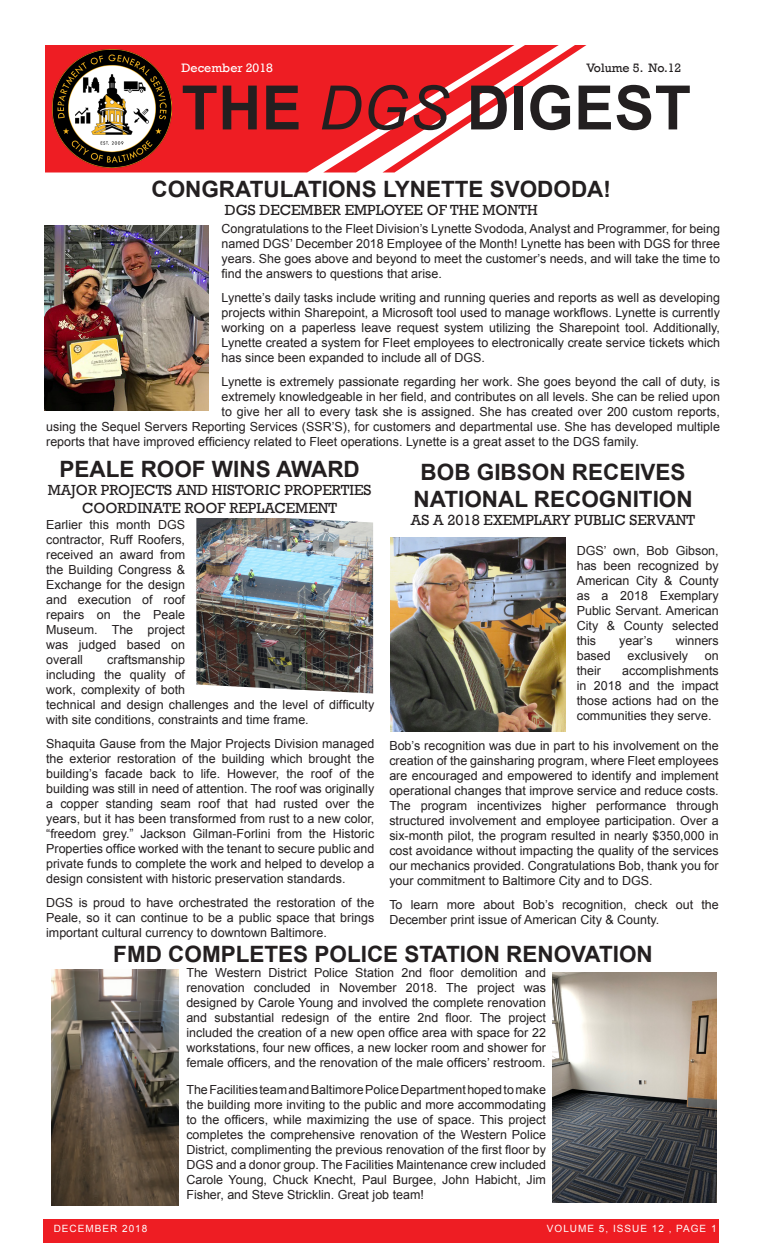
<style>
.page{position:relative;width:765px;height:1260px;background:#fff}
.page>*{position:absolute;margin:0;border:0;box-sizing:border-box;transform-origin:0 0}
.t1{font:700 61.25px "Arial";letter-spacing:.01em;color:#231f20}
.t2{font:700 22.5px "Arial";color:#231f20}
.t3{font:15px/18px "Rockwell";color:#231f20;text-align:center}
.t4{font:12.5px/15px "Arial";color:#231f20;text-align:justify}
.t5{font:12.5px "Rockwell";color:#231f20}
.t6{font:12.5px "Rockwell";color:#fff}
.t7{font:10px "Arial";letter-spacing:.1em;color:#fff}
.s1{font-weight:400;font-style:italic}
</style>
<div class="page">
<div style="left:45px;top:45px;width:278px;height:127px;background:#ee1d23"></div>
<svg style="left:323px;top:45px;width:263px;height:127px"></svg>
<img style="left:53px;top:49px;width:118px;height:119px">
<div style="left:44px;top:1219px;width:675px;height:24px;background:#ee1d23"></div>
<img style="left:391px;top:537px;width:174px;height:194px">
<img style="left:196px;top:518px;width:177px;height:175px">
<img style="left:51px;top:970px;width:128px;height:235px">
<img style="left:553px;top:972px;width:164px;height:231px">
<img style="left:44px;top:226px;width:165px;height:185px">
<p class="t6" style="left:181px;top:60px;width:93px">December 2018</p>
<p class="t5" style="left:587px;top:60px;width:96px">Volume 5. No.12</p>
<p class="t1" style="left:181px;top:67px;width:511px">THE <span class="s1">DGS</span> DIGEST</p>
<p class="t2" style="left:151px;top:174px;width:461px">CONGRATULATIONS LYNETTE SVODODA!</p>
<p class="t3" style="left:225px;top:201px;width:314px">DGS DECEMBER EMPLOYEE OF THE MONTH</p>
<p class="t4" style="left:222px;top:222px;width:500px">Congratulations to the Fleet Division’s Lynette Svododa, Analyst and Programmer, for being named DGS’ December 2018 Employee of the Month! Lynette has been with DGS for three years. She goes above and beyond to meet the customer’s needs, and will take the time to find the answers to questions that arise.</p>
<p class="t4" style="left:222px;top:291px;width:500px">Lynette’s daily tasks include writing and running queries and reports as well as developing projects within Sharepoint, a Microsoft tool used to manage workflows. Lynette is currently working on a paperless leave request system utilizing the Sharepoint tool. Additionally, Lynette created a system for Fleet employees to electronically create service tickets which has since been expanded to include all of DGS.</p>
<p class="t4" style="left:222px;top:375px;width:500px">Lynette is extremely passionate regarding her work. She goes beyond the call of duty, is</p>
<p class="t4" style="left:222px;top:390px;width:500px">extremely knowledgeable in her field, and contributes on all levels. She can be relied upon</p>
<p class="t4" style="left:222px;top:405px;width:500px">to give her all to every task she is assigned. She has created over 200 custom reports,</p>
<p class="t4" style="left:46px;top:420px;width:675px">using the Sequel Servers Reporting Services (SSR’S), for customers and departmental use. She has developed multiple</p>
<p class="t4" style="left:46px;top:435px;width:594px">reports that have improved efficiency related to Fleet operations. Lynette is a great asset to the DGS family.</p>
<p class="t2" style="left:59px;top:454px;width:302px">PEALE ROOF WINS AWARD</p>
<p class="t3" style="left:48px;top:481px;width:325px">MAJOR PROJECTS AND HISTORIC PROPERTIES<br>COORDINATE ROOF REPLACEMENT</p>
<p class="t4" style="left:46px;top:517px;width:140px">Earlier this month DGS contractor, Ruff Roofers, received an award from the Building Congress &amp; Exchange for the design and execution of roof repairs on the Peale Museum. The project was judged based on overall</p>
<p class="t2" style="left:421px;top:457px;width:267px">BOB GIBSON RECEIVES</p>
<p class="t2" style="left:414px;top:484px;width:281px">NATIONAL RECOGNITION</p>
<p class="t3" style="left:411px;top:511px;width:286px">AS A 2018 EXEMPLARY PUBLIC SERVANT</p>
<p class="t4" style="left:577px;top:543px;width:144px">DGS’ own, Bob Gibson, has been recognized by American City &amp; County as a 2018 Exemplary Public Servant. American City &amp; County selected this</p>
<p class="t4" style="left:619px;top:633px;width:35px">year’s</p>
<p class="t4" style="left:676px;top:633px;width:45px">winners</p>
<p class="t4" style="left:577px;top:648px;width:36px">based</p>
<p class="t4" style="left:628px;top:648px;width:62px">exclusively</p>
<p class="t4" style="left:705px;top:648px;width:15px">on</p>
<p class="t4" style="left:577px;top:663px;width:26px">their</p>
<p class="t4" style="left:46px;top:652px;width:330px;text-align:left;text-indent:61px">craftsmanship<br>including the quality of<br>work, complexity of both<br>technical and design challenges and the level of difficulty with site conditions, constraints and time frame.</p>
<p class="t4" style="left:46px;top:736px;width:330px">Shaquita Gause from the Major Projects Division managed the exterior restoration of the building which brought the building’s facade back to life. However, the roof of the building was still in need of attention. The roof was originally a copper standing seam roof that had rusted over the years, but it has been transformed from rust to a new color, “freedom grey.” Jackson Gilman-Forlini from the Historic Properties office worked with the tenant to secure public and private funds to complete the work and helped to develop a design consistent with historic preservation standards.</p>
<p class="t4" style="left:46px;top:895px;width:330px">DGS is proud to have orchestrated the restoration of the Peale, so it can continue to be a public space that brings important cultural currency to downtown Baltimore.</p>
<p class="t4" style="left:577px;top:663px;width:144px;text-indent:45px">accomplishments in 2018 and the impact those actions had on the communities they serve.</p>
<p class="t4" style="left:389px;top:738px;width:331px">Bob’s recognition was due in part to his involvement on the creation of the gainsharing program, where Fleet employees are encouraged and empowered to identify and implement operational changes that improve service and reduce costs.<br>The program incentivizes higher performance through structured involvement and employee participation. Over a six-month pilot, the program resulted in nearly $350,000 in cost avoidance without impacting the quality of the services our mechanics provided. Congratulations Bob, thank you for your commitment to Baltimore City and to DGS.</p>
<p class="t4" style="left:389px;top:897px;width:331px">To learn more about Bob’s recognition, check out the<br>December print issue of American City &amp; County.</p>
<p class="t2" style="left:113px;top:939px;width:541px">FMD COMPLETES POLICE STATION RENOVATION</p>
<p class="t4" style="left:186px;top:966px;width:361px">The Western District Police Station 2nd floor demolition and renovation concluded in November 2018. The project was designed by Carole Young and involved the complete renovation and substantial redesign of the entire 2nd floor. The project included the creation of a new open office area with space for 22 workstations, four new offices, a new locker room and shower for female officers, and the renovation of the male officers’ restroom.</p>
<p class="t4" style="left:186px;top:1083px;width:361px">The Facilities team and Baltimore Police Department hoped to make the building more inviting to the public and more accommodating to the officers, while maximizing the use of space. This project completes the comprehensive renovation of the Western Police District, complimenting the previous renovation of the first floor by DGS and a donor group. The Facilities Maintenance crew included Carole Young, Chuck Knecht, Paul Burgee, John Habicht, Jim Fisher, and Steve Stricklin. Great job team!</p>
<p class="t7" style="left:54px;top:1222px;width:95px">DECEMBER 2018</p>
<p class="t7" style="left:547px;top:1222px;width:171px">VOLUME 5, ISSUE 12 , PAGE 1</p>
</div>
